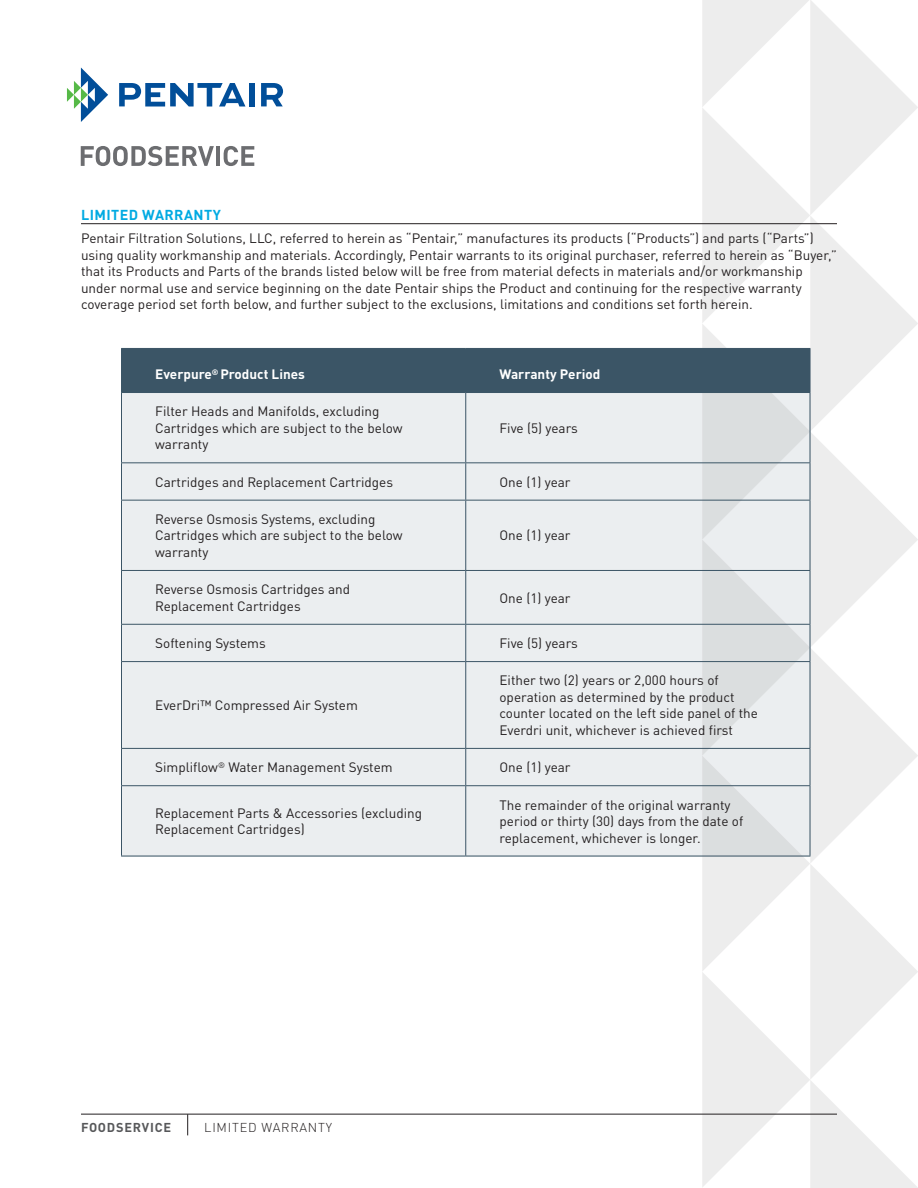
<style>
.page{position:relative;width:918px;height:1188px;background:#fff}
.page>*{position:absolute;margin:0;border:0;box-sizing:border-box;transform-origin:0 0}
.Section_Title{font:700 14.25px "DIN Pro";letter-spacing:.03em;color:#00aae2}
.Body{font:13.5px/16.5px "DIN Pro";color:#231f20}
.t1{font:700 13.5px "DIN Pro";color:#fff}
.t2{font:300 12.75px "DIN Pro";letter-spacing:.06em;color:#231f20}
.t3{font:700 12.75px "DIN Pro";letter-spacing:.06em;color:#57585a}
</style>
<div class="page">
<svg style="left:702px;top:0;width:215px;height:107px;fill:#f2f1f1"></svg>
<svg style="left:702px;top:107px;width:216px;height:216px"></svg>
<svg style="left:702px;top:323px;width:216px;height:217px"></svg>
<svg style="left:810px;top:540px;width:108px;height:216px"></svg>
<svg style="left:702px;top:756px;width:216px;height:216px"></svg>
<svg style="left:702px;top:972px;width:216px;height:216px;fill:#f4f4f4"></svg>
<hr style="left:81px;top:1114px;width:756px;height:1px;background:#231f20">
<svg style="left:67px;top:68px;width:41px;height:54px"></svg>
<svg style="left:119px;top:83px;width:126px;height:24px"></svg>
<div style="left:249px;top:83px;width:6px;height:24px;background:#014e99"></div>
<svg style="left:261px;top:83px;width:22px;height:23px"></svg>
<svg style="left:81px;top:146px;width:133px;height:20px"></svg>
<hr style="left:216px;top:146px;width:4px;height:20px;background:#6c6d70">
<svg style="left:224px;top:146px;width:30px;height:20px"></svg>
<svg style="left:187px;top:1114px;width:1px;height:21px"></svg>
<hr style="left:81px;top:223px;width:756px;height:1px;background:#231f20">
<div style="left:121px;top:348px;width:689px;height:508px;background:linear-gradient(to right,#edf0f2,#e6e9eb)"></div>
<div style="left:122px;top:349px;width:688px;height:43px;background:#3b5566"></div>
<hr style="left:121px;top:393px;width:1px;height:69px;background:#3b5566">
<hr style="left:465px;top:393px;width:1px;height:69px;background:#3b5566">
<hr style="left:810px;top:393px;width:1px;height:69px;background:#3b5566">
<hr style="left:121px;top:462px;width:345px;height:1px;background:#3b5566">
<hr style="left:121px;top:463px;width:1px;height:37px;background:#3b5566">
<hr style="left:466px;top:462px;width:344px;height:1px;background:#3b5566">
<hr style="left:465px;top:463px;width:1px;height:37px;background:#3b5566">
<hr style="left:810px;top:463px;width:1px;height:37px;background:#3b5566">
<hr style="left:121px;top:500px;width:345px;height:1px;background:#3b5566">
<hr style="left:121px;top:501px;width:1px;height:69px;background:#3b5566">
<hr style="left:466px;top:500px;width:344px;height:1px;background:#3b5566">
<hr style="left:465px;top:501px;width:1px;height:69px;background:#3b5566">
<hr style="left:810px;top:501px;width:1px;height:69px;background:#3b5566">
<hr style="left:121px;top:570px;width:345px;height:1px;background:#3b5566">
<hr style="left:121px;top:571px;width:1px;height:53px;background:#3b5566">
<hr style="left:466px;top:570px;width:344px;height:1px;background:#3b5566">
<hr style="left:465px;top:571px;width:1px;height:53px;background:#3b5566">
<hr style="left:810px;top:571px;width:1px;height:53px;background:#3b5566">
<hr style="left:121px;top:624px;width:345px;height:1px;background:#3b5566">
<hr style="left:121px;top:625px;width:1px;height:36px;background:#3b5566">
<hr style="left:466px;top:624px;width:344px;height:1px;background:#3b5566">
<hr style="left:465px;top:625px;width:1px;height:36px;background:#3b5566">
<hr style="left:810px;top:625px;width:1px;height:36px;background:#3b5566">
<hr style="left:121px;top:661px;width:345px;height:1px;background:#3b5566">
<hr style="left:121px;top:662px;width:1px;height:86px;background:#3b5566">
<hr style="left:466px;top:661px;width:344px;height:1px;background:#3b5566">
<hr style="left:465px;top:662px;width:1px;height:86px;background:#3b5566">
<hr style="left:810px;top:662px;width:1px;height:86px;background:#3b5566">
<hr style="left:121px;top:748px;width:345px;height:1px;background:#3b5566">
<hr style="left:121px;top:749px;width:1px;height:36px;background:#3b5566">
<hr style="left:466px;top:748px;width:344px;height:1px;background:#3b5566">
<hr style="left:465px;top:749px;width:1px;height:36px;background:#3b5566">
<hr style="left:810px;top:749px;width:1px;height:36px;background:#3b5566">
<hr style="left:121px;top:785px;width:345px;height:1px;background:#3b5566">
<hr style="left:121px;top:786px;width:1px;height:70px;background:#3b5566">
<hr style="left:466px;top:785px;width:344px;height:1px;background:#3b5566">
<hr style="left:465px;top:786px;width:1px;height:70px;background:#3b5566">
<hr style="left:810px;top:786px;width:1px;height:70px;background:#3b5566">
<hr style="left:121px;top:856px;width:345px;height:1px;background:#3b5566">
<hr style="left:466px;top:856px;width:344px;height:1px;background:#3b5566">
<hr style="left:121px;top:348px;width:345px;height:1px;background:#3b5566">
<hr style="left:121px;top:349px;width:1px;height:43px;background:#3b5566">
<hr style="left:466px;top:348px;width:344px;height:1px;background:#3b5566">
<hr style="left:810px;top:349px;width:1px;height:43px;background:#3b5566">
<hr style="left:121px;top:392px;width:345px;height:1px;background:#3b5566">
<hr style="left:466px;top:392px;width:344px;height:1px;background:#3b5566">
<p class="Section_Title" style="left:81px;top:203px;width:141px">LIMITED WARRANTY</p>
<p class="Body" style="left:81px;top:229px;width:757px">Pentair Filtration Solutions, LLC, referred to herein as “Pentair,” manufactures its products (“Products”) and parts (“Parts”) using quality workmanship and materials. Accordingly, Pentair warrants to its original purchaser, referred to herein as “Buyer,” that its Products and Parts of the brands listed below will be free from material defects in materials and/or workmanship under normal use and service beginning on the date Pentair ships the Product and continuing for the respective warranty coverage period set forth below, and further subject to the exclusions, limitations and conditions set forth herein.</p>
<p class="t1" style="left:155px;top:363px;width:151px">Everpure<sup>®</sup> Product Lines</p>
<p class="t1" style="left:500px;top:363px;width:102px">Warranty Period</p>
<p class="Body" style="left:155px;top:402px;width:249px">Filter Heads and Manifolds, excluding<br>Cartridges which are subject to the below warranty</p>
<p class="Body" style="left:500px;top:418px;width:80px">Five (5) years</p>
<p class="Body" style="left:155px;top:472px;width:239px">Cartridges and Replacement Cartridges</p>
<p class="Body" style="left:500px;top:472px;width:73px">One (1) year</p>
<p class="Body" style="left:155px;top:510px;width:249px">Reverse Osmosis Systems, excluding<br>Cartridges which are subject to the below warranty</p>
<p class="Body" style="left:500px;top:526px;width:73px">One (1) year</p>
<p class="Body" style="left:155px;top:580px;width:196px">Reverse Osmosis Cartridges and<br>Replacement Cartridges</p>
<p class="Body" style="left:500px;top:588px;width:73px">One (1) year</p>
<p class="Body" style="left:155px;top:634px;width:112px">Softening Systems</p>
<p class="Body" style="left:500px;top:634px;width:80px">Five (5) years</p>
<p class="Body" style="left:155px;top:696px;width:204px">EverDri™ Compressed Air System</p>
<p class="Body" style="left:500px;top:671px;width:260px">Either two (2) years or 2,000 hours of operation as determined by the product counter located on the left side panel of the Everdri unit, whichever is achieved first</p>
<p class="Body" style="left:155px;top:758px;width:239px">Simpliflow<sup>®</sup> Water Management System</p>
<p class="Body" style="left:499px;top:758px;width:73px">One (1) year</p>
<p class="Body" style="left:155px;top:803px;width:268px">Replacement Parts &amp; Accessories (excluding<br>Replacement Cartridges)</p>
<p class="Body" style="left:499px;top:795px;width:245px">The remainder of the original warranty period or thirty (30) days from the date of replacement, whichever is longer.</p>
<p class="t3" style="left:81px;top:1117px;width:91px">FOODSERVICE</p>
<p class="t2" style="left:204px;top:1118px;width:129px">LIMITED WARRANTY</p>
</div>
